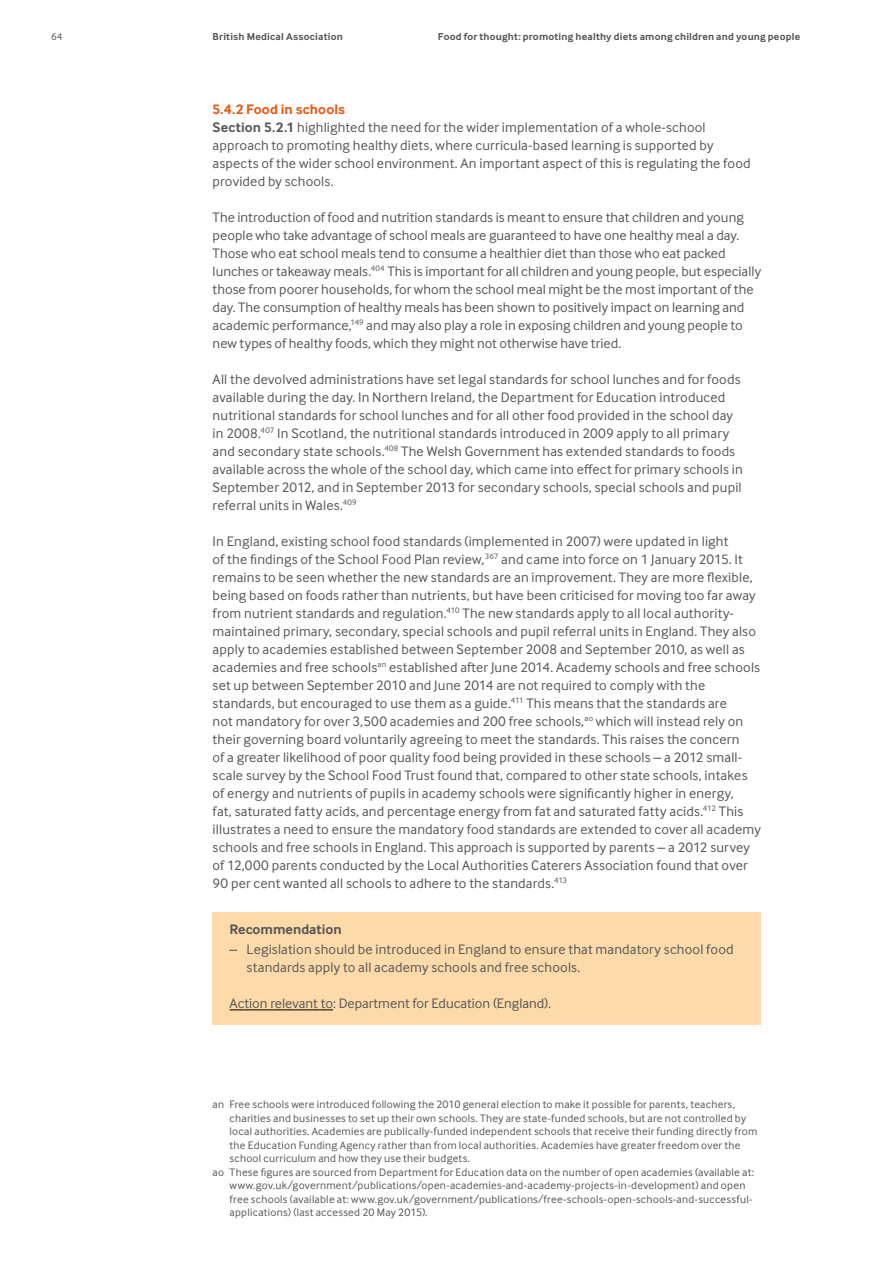
<style>
.page{position:relative;width:893px;height:1263px;background:#fff}
.page>*{position:absolute;margin:0;border:0;box-sizing:border-box;transform-origin:0 0}
.t1{font:14.25px/18px "Inter Face";letter-spacing:.01em;color:#575756}
.t2{font:700 14.25px "Inter Face";color:#575756}
.t3{font:11.25px "Inter Face";letter-spacing:.02em;color:#575756}
.t4{font:700 10.5px "Inter Face";letter-spacing:.02em;color:#575756}
.t5{font:10.5px "Inter Face";color:#575756}
.s1{font-weight:700;color:#ea580c}
.s2{font-weight:700}
</style>
<div class="page">
<div style="left:213px;top:912px;width:548px;height:113px;background:#fddaaa"></div>
<hr style="left:230px;top:1009px;width:103px;height:1px;background:#000">
<p class="t5" style="left:51px;top:31px;width:13px">64</p>
<p class="t4" style="left:213px;top:30px;width:132px">British Medical Association</p>
<p class="t4" style="left:438px;top:30px;width:364px">Food for thought: promoting healthy diets among children and young people</p>
<p class="t1" style="left:213px;top:100px;width:539px"><span class="s1">5.4.2 Food in schools<br></span><span class="s2">Section 5.2.1</span> highlighted the need for the wider implementation of a whole-school approach to promoting healthy diets, where curricula-based learning is supported by aspects of the wider school environment. An important aspect of this is regulating the food provided by schools.</p>
<p class="t1" style="left:213px;top:208px;width:550px">The introduction of food and nutrition standards is meant to ensure that children and young people who take advantage of school meals are guaranteed to have one healthy meal a day.<br>Those who eat school meals tend to consume a healthier diet than those who eat packed lunches or takeaway meals.<sup>404</sup> This is important for all children and young people, but especially those from poorer households, for whom the school meal might be the most important of the day. The consumption of healthy meals has been shown to positively impact on learning and academic performance,<sup>149</sup> and may also play a role in exposing children and young people to new types of healthy foods, which they might not otherwise have tried.</p>
<p class="t1" style="left:213px;top:370px;width:532px">All the devolved administrations have set legal standards for school lunches and for foods available during the day. In Northern Ireland, the Department for Education introduced nutritional standards for school lunches and for all other food provided in the school day in 2008.<sup>407</sup> In Scotland, the nutritional standards introduced in 2009 apply to all primary and secondary state schools.<sup>408</sup> The Welsh Government has extended standards to foods available across the whole of the school day, which came into effect for primary schools in September 2012, and in September 2013 for secondary schools, special schools and pupil referral units in Wales.<sup>409</sup></p>
<p class="t1" style="left:213px;top:532px;width:550px">In England, existing school food standards (implemented in 2007) were updated in light<br>of the findings of the School Food Plan review,<sup>367</sup> and came into force on 1 January 2015. It remains to be seen whether the new standards are an improvement. They are more flexible, being based on foods rather than nutrients, but have been criticised for moving too far away from nutrient standards and regulation.<sup>410</sup> The new standards apply to all local authority&shy;maintained primary, secondary, special schools and pupil referral units in England. They also apply to academies established between September 2008 and September 2010, as well as academies and free schools<sup>an</sup> established after June 2014. Academy schools and free schools set up between September 2010 and June 2014 are not required to comply with the standards, but encouraged to use them as a guide.<sup>411</sup> This means that the standards are<br>not mandatory for over 3,500 academies and 200 free schools,<sup>ao</sup> which will instead rely on their governing board voluntarily agreeing to meet the standards. This raises the concern<br>of a greater likelihood of poor quality food being provided in these schools – a 2012 small&shy;scale survey by the School Food Trust found that, compared to other state schools, intakes of energy and nutrients of pupils in academy schools were significantly higher in energy,<br>fat, saturated fatty acids, and percentage energy from fat and saturated fatty acids.<sup>412</sup> This illustrates a need to ensure the mandatory food standards are extended to cover all academy schools and free schools in England. This approach is supported by parents – a 2012 survey of 12,000 parents conducted by the Local Authorities Caterers Association found that over 90 per cent wanted all schools to adhere to the standards.<sup>413</sup></p>
<p class="t2" style="left:230px;top:921px;width:114px">Recommendation</p>
<p class="t1" style="left:247px;top:940px;width:488px;text-indent:-17px">– Legislation should be introduced in England to ensure that mandatory school food standards apply to all academy schools and free schools.</p>
<p class="t1" style="left:230px;top:994px;width:323px">Action relevant to: Department for Education (England).</p>
<p class="t3" style="left:213px;top:1098px;width:524px">an Free schools were introduced following the 2010 general election to make it possible for parents, teachers,</p>
<p class="t3" style="left:230px;top:1111px;width:518px">charities and businesses to set up their own schools. They are state-funded schools, but are not controlled by</p>
<p class="t3" style="left:230px;top:1125px;width:529px">local authorities. Academies are publically-funded independent schools that receive their funding directly from</p>
<p class="t3" style="left:230px;top:1138px;width:512px">the Education Funding Agency rather than from local authorities. Academies have greater freedom over the</p>
<p class="t3" style="left:230px;top:1152px;width:242px">school curriculum and how they use their budgets.</p>
<p class="t3" style="left:213px;top:1165px;width:543px">ao These figures are sourced from Department for Education data on the number of open academies (available at:</p>
<p class="t3" style="left:230px;top:1179px;width:517px">www.gov.uk/government/publications/open-academies-and-academy-projects-in-development) and open</p>
<p class="t3" style="left:230px;top:1192px;width:525px">free schools (available at: www.gov.uk/government/publications/free-schools-open-schools-and-successful-</p>
<p class="t3" style="left:230px;top:1206px;width:199px">applications) (last accessed 20 May 2015).</p>
</div>
